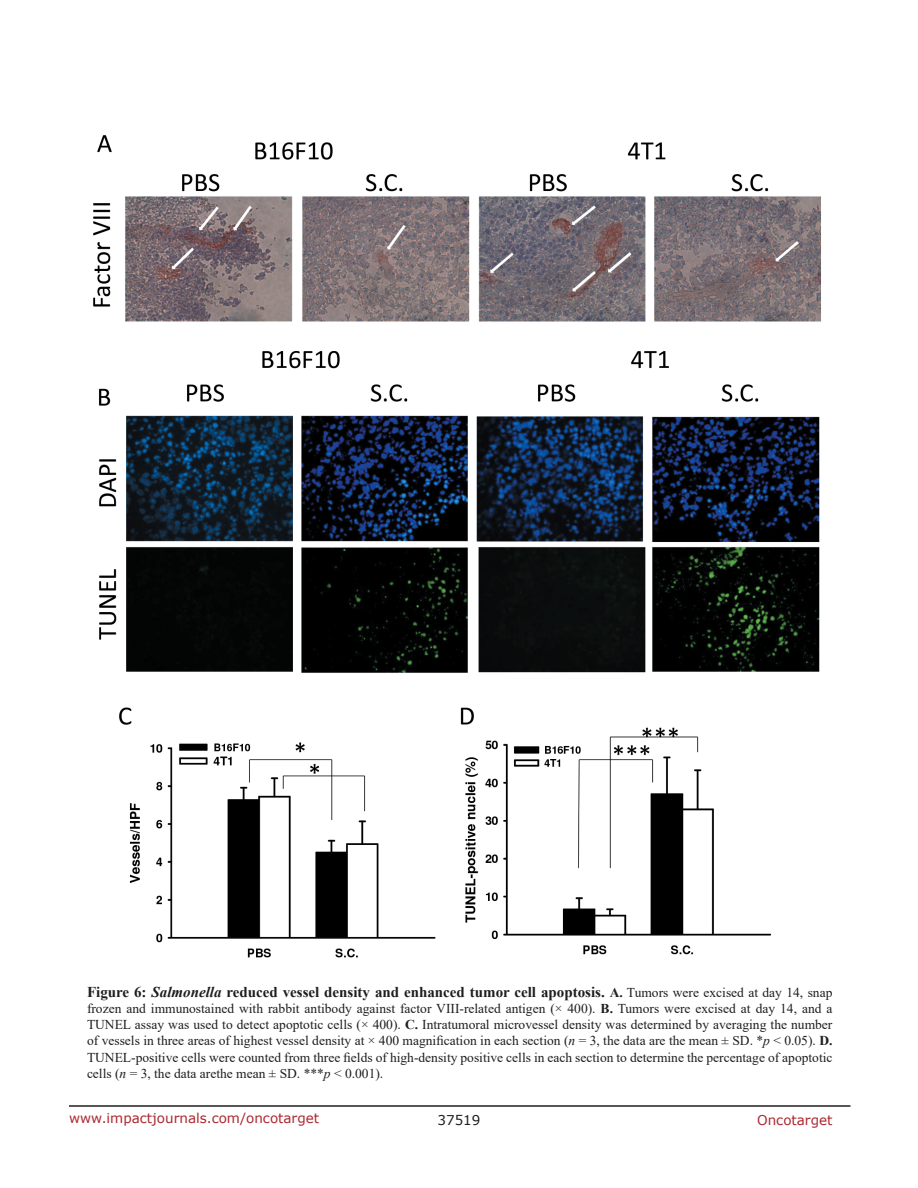
<style>
.page{position:relative;width:918px;height:1188px;background:#fff}
.page>*{position:absolute;margin:0;border:0;box-sizing:border-box;transform-origin:0 0}
.t1{font:700 15px "Times New Roman";color:#201d20}
.t2{font:13.5px/16.2px "Times New Roman";color:#201d20;text-align:justify}
.t3{font:13.5px "Verdana";color:#ac2830}
.t4{font:13.5px "Verdana";color:#201d20}
.s1{font-style:italic}
.s2{font-size:13.5px}
.s3{font-weight:400;font-size:13.5px}
.s4{font-weight:700}
</style>
<div class="page">
<hr style="left:69px;top:1105px;width:781px;height:2px;background:#231f20">
<img style="left:93px;top:136px;width:728px;height:822px">
<p class="t1" style="left:87px;top:981px;width:747px">Figure 6: <span class="s1">Salmonella</span> reduced vessel density and enhanced tumor cell apoptosis. <span class="s2">A.</span> <span class="s3">Tumors were excised at day 14, snap</span></p>
<p class="t2" style="left:87px;top:1000px;width:747px">frozen and immunostained with rabbit antibody against factor VIII-related antigen (× 400). <span class="s4">B.</span> Tumors were excised at day 14, and a TUNEL assay was used to detect apoptotic cells (× 400). <span class="s4">C.</span> Intratumoral microvessel density was determined by averaging the number of vessels in three areas of highest vessel density at × 400 magnification in each section (<span class="s1">n</span> = 3, the data are the mean ± SD. *<span class="s1">p</span> &lt; 0.05). <span class="s4">D.<br></span>TUNEL-positive cells were counted from three fields of high-density positive cells in each section to determine the percentage of apoptotic cells (<span class="s1">n</span> = 3, the data arethe mean ± SD. ***<span class="s1">p</span> &lt; 0.001).</p>
<p class="t3" style="left:69px;top:1109px;width:252px">www.impactjournals.com/oncotarget</p>
<p class="t4" style="left:438px;top:1111px;width:44px">37519</p>
<p class="t3" style="left:757px;top:1111px;width:77px">Oncotarget</p>
</div>
